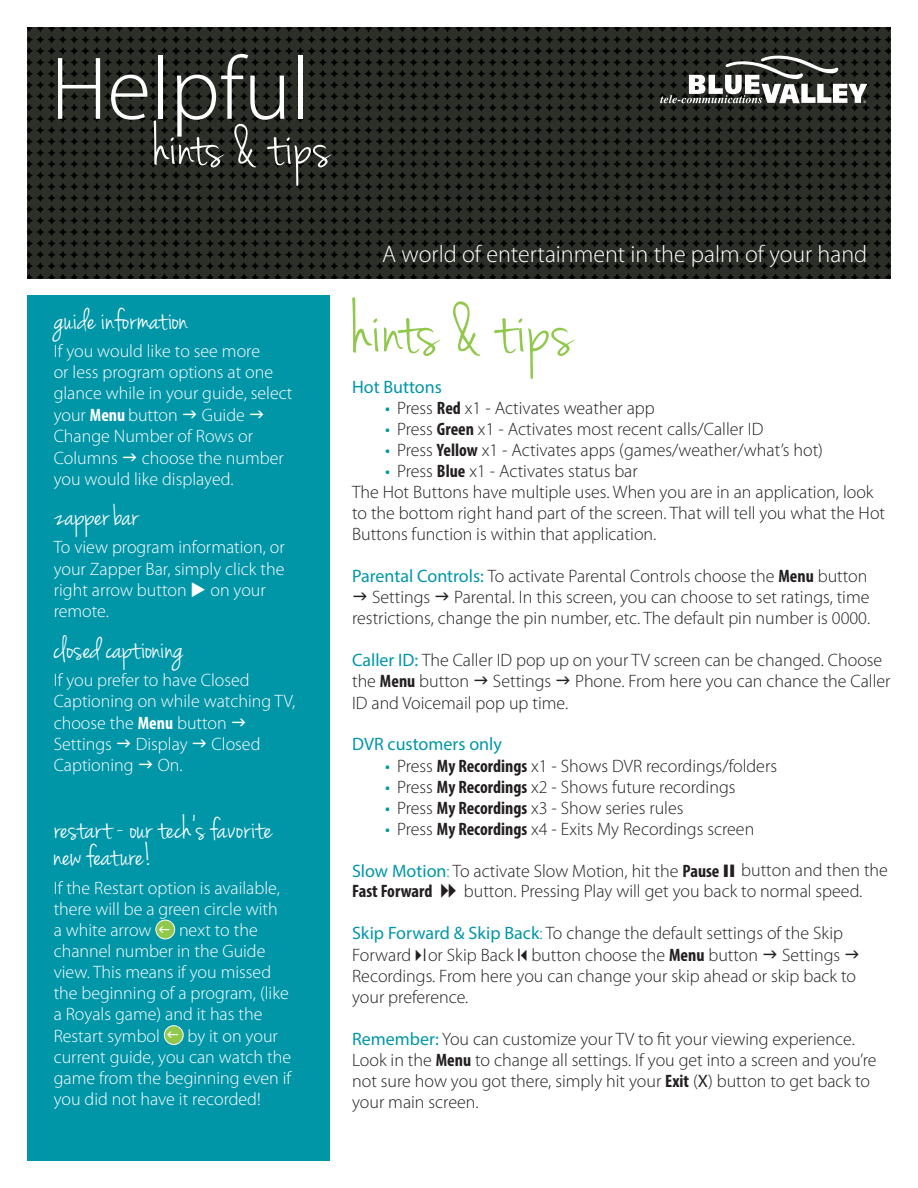
<style>
.page{position:relative;width:918px;height:1188px;background:#fff}
.page>*{position:absolute;margin:0;border:0;box-sizing:border-box;transform-origin:0 0}
.t1{font:300 90px "Myriad Pro";color:#fff}
.t2{font:75px "Jenna Sue";letter-spacing:.02em;color:#90c84c}
.t3{font:60px "Jenna Sue";letter-spacing:.02em;color:#fff}
.t4{font:33px/27px "Jenna Sue";color:#fff}
.t5{font:300 24px "Myriad Pro";color:#fff}
.t6{font:300 18px/21px "Myriad Pro";color:#231f20}
.t7{font:300 18px/21.1px "Myriad Pro";color:#fff}
.t8{font:18px "Myriad Pro";color:#0096a8}
.s1{font-weight:700;font-stretch:condensed}
.s2{font-weight:600;font-stretch:condensed;color:#0096a8}
.s3{font-weight:400;color:#0096a8}
.s4{color:#0096a8}
.s5{font-weight:400}
</style>
<div class="page">
<svg style="left:27px;top:27px;width:864px;height:252px;background:#232620"></svg>
<svg style="left:660px;top:51px;width:207px;height:52px"></svg>
<div style="left:27px;top:295px;width:302px;height:866px;background:#0096a8"></div>
<div style="left:156px;top:920px;width:19px;height:19px;background:#90c84c;border-radius:50%"></div>
<div style="left:155px;top:920px;width:20px;height:19px;border:1px solid #fff;border-radius:50%"></div>
<svg style="left:164px;top:1026px;width:19px;height:19px"></svg>
<div style="left:164px;top:1025px;width:20px;height:20px;border:1px solid #fff;border-radius:50%"></div>
<svg style="left:167px;top:1032px;width:11px;height:6px"></svg>
<h1 class="t1" style="left:51px;top:39px;width:261px">Helpful</h1>
<h3 class="t3" style="left:154px;top:112px;width:178px">hints &amp; tips</h3>
<h3 class="t4" style="left:54px;top:307px;width:136px">guide information</h3>
<p class="t7" style="left:54px;top:341px;width:240px">If you would like to see more<br>or less program options at one glance while in your guide, select your <span class="s1">Menu</span> button</p>
<p class="t7" style="left:54px;top:405px;width:201px;text-indent:148px">Guide<br>Change Number of Rows or<br>Columns</p>
<p class="t7" style="left:54px;top:447px;width:232px;text-indent:88px">choose the number you would like displayed.</p>
<h3 class="t4" style="left:54px;top:504px;width:86px">zapper bar</h3>
<p class="t7" style="left:54px;top:537px;width:233px">To view program information, or your Zapper Bar, simply click the right arrow button ◆ on your remote.</p>
<h3 class="t4" style="left:54px;top:636px;width:131px">closed captioning</h3>
<p class="t7" style="left:54px;top:670px;width:243px">If you prefer to have Closed<br>Captioning on while watching TV, choose the <span class="s1">Menu</span> button<br>Settings</p>
<p class="t7" style="left:136px;top:733px;width:53px">Display</p>
<p class="t7" style="left:212px;top:733px;width:50px">Closed</p>
<p class="t7" style="left:54px;top:754px;width:82px">Captioning</p>
<p class="t7" style="left:158px;top:754px;width:26px">On.</p>
<h3 class="t4" style="left:54px;top:817px;width:220px">restart - our tech’s favorite new feature!</h3>
<p class="t7" style="left:54px;top:877px;width:228px">If the Restart option is available, there will be a green circle with a white arrow</p>
<p class="t7" style="left:54px;top:920px;width:237px;text-indent:125px">next to the channel number in the Guide view. This means if you missed the beginning of a program, (like a Royals game) and it has the<br>Restart symbol</p>
<p class="t7" style="left:54px;top:1026px;width:239px;text-indent:134px">by it on your current guide, you can watch the game from the beginning even if you did not have it recorded!</p>
<h3 class="t5" style="left:382px;top:241px;width:487px">A world of entertainment in the palm of your hand</h3>
<h2 class="t2" style="left:352px;top:286px;width:222px">hints &amp; tips</h2>
<p class="t8" style="left:352px;top:376px;width:91px">Hot Buttons</p>
<p class="t6" style="left:385px;top:398px;width:271px"><span class="s2">•</span> Press <span class="s1">Red</span> x1 - Activates weather app</p>
<p class="t6" style="left:385px;top:419px;width:380px"><span class="s2">•</span> Press <span class="s1">Green</span> x1 - Activates most recent calls/Caller ID</p>
<p class="t6" style="left:385px;top:440px;width:439px"><span class="s2">•</span> Press <span class="s1">Yellow</span> x1 - Activates apps (games/weather/what’s hot)</p>
<p class="t6" style="left:352px;top:461px;width:535px;text-indent:33px"><span class="s2">•</span> Press <span class="s1">Blue</span> x1 - Activates status bar<br>The Hot Buttons have multiple uses. When you are in an application, look to the bottom right hand part of the screen. That will tell you what the Hot Buttons function is within that application.</p>
<p class="t6" style="left:372px;top:566px;width:497px;text-indent:-20px"><span class="s3">Parental Controls:</span> To activate Parental Controls choose the <span class="s1">Menu</span> button<br>Settings</p>
<p class="t6" style="left:352px;top:587px;width:520px;text-align:right">Parental. In this screen, you can choose to set ratings, time<br>restrictions, change the pin number, etc. The default pin number is 0000.</p>
<p class="t6" style="left:352px;top:650px;width:532px"><span class="s3">Caller ID:</span> The Caller ID pop up on your TV screen can be changed. Choose the <span class="s1">Menu</span> button</p>
<p class="t6" style="left:493px;top:671px;width:60px">Settings</p>
<p class="t6" style="left:575px;top:671px;width:317px">Phone. From here you can chance the Caller</p>
<p class="t6" style="left:352px;top:692px;width:218px">ID and Voicemail pop up time.</p>
<p class="t8" style="left:352px;top:733px;width:151px">DVR customers only</p>
<p class="t6" style="left:385px;top:755px;width:393px"><span class="s2">•</span> Press <span class="s1">My Recordings</span> x1 - Shows DVR recordings/folders</p>
<p class="t6" style="left:385px;top:776px;width:352px"><span class="s2">•</span> Press <span class="s1">My Recordings</span> x2 - Shows future recordings</p>
<p class="t6" style="left:385px;top:797px;width:300px"><span class="s2">•</span> Press <span class="s1">My Recordings</span> x3 - Show series rules</p>
<p class="t6" style="left:385px;top:818px;width:371px"><span class="s2">•</span> Press <span class="s1">My Recordings</span> x4 - Exits My Recordings screen</p>
<p class="t6" style="left:352px;top:860px;width:537px"><span class="s3">Slow Motion</span><span class="s4">:</span> To activate Slow Motion, hit the <span class="s1">Pause</span> button and then the<br><span class="s1">Fast Forward</span></p>
<p class="t6" style="left:464px;top:881px;width:400px">button. Pressing Play will get you back to normal speed.</p>
<p class="t6" style="left:352px;top:923px;width:493px;line-height:21.6px"><span class="s3">Skip Forward &amp; Skip Back</span><span class="s4">:</span> To change the default settings of the Skip<br>Forward ✔ or Skip Back ✓button choose the <span class="s1">Menu</span> button</p>
<p class="t6" style="left:352px;top:945px;width:506px;text-indent:430px">Settings<br>Recordings. From here you can change your skip ahead or skip back to your preference.</p>
<p class="t6" style="left:352px;top:1029px;width:526px"><span class="s3">Remember:</span> You can customize your TV to fit your viewing experience.<br>Look in the <span class="s1">Menu</span> to change all settings. If you get into a screen and you’re not sure how you got there, simply hit your <span class="s1">Exit</span> (<span class="s5">X</span>) button to get back to your main screen.</p>
</div>
